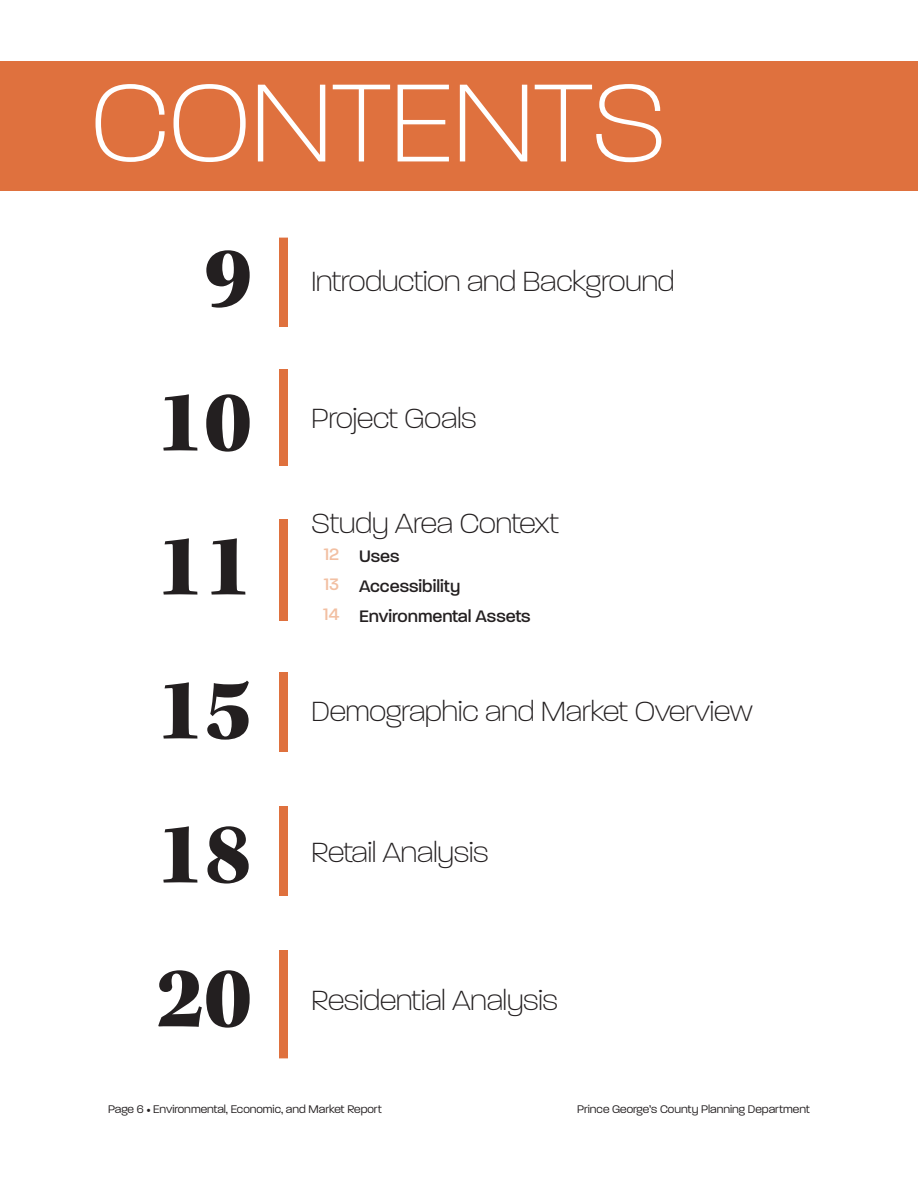
<style>
.page{position:relative;width:918px;height:1188px;background:#fff}
.page>*{position:absolute;margin:0;border:0;box-sizing:border-box;transform-origin:0 0}
.Heading_1{font:200 120px "Paralucent";color:#fff}
.TOC-1{font:900 90px "Kepler Std";color:#231f20}
.TOC-1-2{font:200 30px "Paralucent";color:#231f20}
.TOC-2{font:500 18px "Paralucent";color:#231f20}
.TOC-2-2{font:500 18px "Paralucent";color:#f2c0a3}
.t1{font:300 12px "Paralucent";color:#231f20}
.s1{font-family:"Kepler Std";font-weight:700}
</style>
<div class="page">
<div style="left:0;top:61px;width:918px;height:130px;background:#df713e"></div>
<div style="left:279px;top:238px;width:9px;height:820px;background:#df713e"></div>
<div style="left:266px;top:328px;width:35px;height:41px;background:#fff"></div>
<div style="left:261px;top:466px;width:43px;height:52px;background:#fff"></div>
<div style="left:268px;top:621px;width:34px;height:50px;background:#fff"></div>
<div style="left:256px;top:752px;width:64px;height:54px;background:#fff"></div>
<div style="left:270px;top:896px;width:34px;height:54px;background:#fff"></div>
<p class="Heading_1" style="left:91px;top:53px;width:577px">CONTENTS</p>
<p class="TOC-1" style="left:204px;top:227px;width:49px">9</p>
<p class="TOC-1" style="left:156px;top:371px;width:97px">10</p>
<p class="TOC-1" style="left:156px;top:515px;width:97px">11</p>
<p class="TOC-1" style="left:156px;top:659px;width:97px">15</p>
<p class="TOC-1" style="left:156px;top:803px;width:97px">18</p>
<p class="TOC-1" style="left:156px;top:947px;width:97px">20</p>
<p class="TOC-1-2" style="left:311px;top:264px;width:365px">Introduction and Background</p>
<p class="TOC-1-2" style="left:311px;top:401px;width:167px">Project Goals</p>
<p class="TOC-1-2" style="left:311px;top:505px;width:249px">Study Area Context</p>
<p class="TOC-2-2" style="left:324px;top:544px;width:17px">12</p>
<p class="TOC-2-2" style="left:324px;top:574px;width:17px">13</p>
<p class="TOC-2-2" style="left:323px;top:604px;width:18px">14</p>
<p class="TOC-2" style="left:359px;top:545px;width:42px">Uses</p>
<p class="TOC-2" style="left:359px;top:575px;width:103px">Accessibility</p>
<p class="TOC-2" style="left:359px;top:605px;width:173px">Environmental Assets</p>
<p class="TOC-1-2" style="left:311px;top:694px;width:443px">Demographic and Market Overview</p>
<p class="TOC-1-2" style="left:311px;top:835px;width:178px">Retail Analysis</p>
<p class="TOC-1-2" style="left:311px;top:982px;width:248px">Residential Analysis</p>
<p class="t1" style="left:108px;top:1102px;width:275px">Page 6 <span class="s1">•</span> Environmental, Economic, and Market Report</p>
<p class="t1" style="left:577px;top:1102px;width:234px">Prince George’s County Planning Department</p>
</div>
